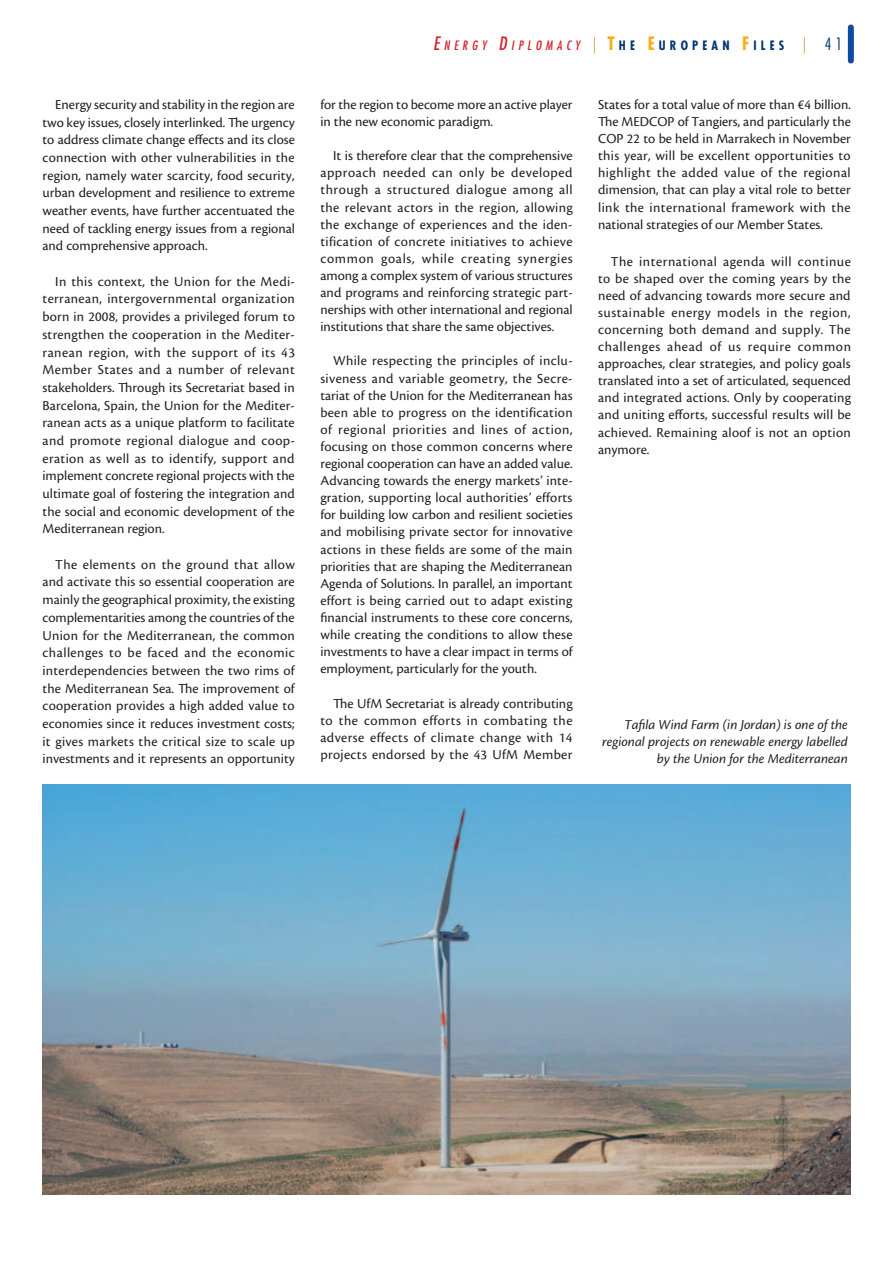
<style>
.page{position:relative;width:893px;height:1263px;background:#fff}
.page>*{position:absolute;margin:0;border:0;box-sizing:border-box;transform-origin:0 0}
.t1{font:14.25px/17.1px "Cronos Pro";color:#231f20;text-align:justify}
.t2{font:italic 14.25px/17.1px "Cronos Pro";color:#231f20;text-align:right}
.t3{font:italic condensed 12.6px "Futura Std";letter-spacing:.33em;color:#d1232a}
.s1{font-size:18px}
.s2{font-weight:300;font-style:normal;font-size:16.5px;color:#d78c37}
.s3{font-weight:700;font-style:normal;font-size:18px;color:#faad19}
.s4{font-weight:700;font-style:normal;color:#013672}
.s5{font-weight:300;font-style:normal;font-size:16.5px;color:#013672}
</style>
<div class="page">
<img style="left:43px;top:784px;width:807px;height:411px">
<div style="left:848px;top:27px;width:6px;height:34px;background:#0d4da1"></div>
<p class="t1" style="left:43px;top:96px;width:254px;line-height:17.7px;text-indent:13px">Energy security and stability in the region are two key issues, closely interlinked. The urgency to address climate change effects and its close connection with other vulnerabilities in the region, namely water scarcity, food security, urban development and resilience to extreme weather events, have further accentuated the need of tackling energy issues from a regional and comprehensive approach.</p>
<p class="t1" style="left:43px;top:273px;width:254px;line-height:17.7px;text-indent:13px">In this context, the Union for the Medi&shy;terranean, intergovernmental organization born in 2008, provides a privileged forum to strengthen the cooperation in the Mediter&shy;ranean region, with the support of its 43<br>Member States and a number of relevant stakeholders. Through its Secretariat based in Barcelona, Spain, the Union for the Mediter&shy;ranean acts as a unique platform to facilitate and promote regional dialogue and coop&shy;eration as well as to identify, support and implement concrete regional projects with the ultimate goal of fostering the integration and the social and economic development of the Mediterranean region.</p>
<p class="t1" style="left:43px;top:555px;width:254px;line-height:17.7px;text-indent:13px">The elements on the ground that allow and activate this so essential cooperation are mainly the geographical proximity, the existing complementarities among the countries of the Union for the Mediterranean, the common challenges to be faced and the economic interdependencies between the two rims of the Mediterranean Sea. The improvement of cooperation provides a high added value to economies since it reduces investment costs; it gives markets the critical size to scale up investments and it represents an opportunity</p>
<p class="t3" style="left:433px;top:38px;width:411px"><span class="s1">E</span>NERGY <span class="s1">D</span>IPLOMACY <span class="s2">|</span> <span class="s3">T</span><span class="s4">HE</span> <span class="s3">E</span> <span class="s4">UROPEAN</span> <span class="s3">F</span><span class="s4">ILES</span> <span class="s2">|</span> <span class="s5">41</span></p>
<p class="t1" style="left:320px;top:96px;width:254px">for the region to become more an active player in the new economic paradigm.</p>
<p class="t1" style="left:320px;top:147px;width:254px;text-indent:13px">It is therefore clear that the comprehensive approach needed can only be developed through a structured dialogue among all the relevant actors in the region, allowing the exchange of experiences and the iden&shy;tification of concrete initiatives to achieve common goals, while creating synergies among a complex system of various structures and programs and reinforcing strategic part&shy;nerships with other international and regional institutions that share the same objectives.</p>
<p class="t1" style="left:320px;top:352px;width:254px;text-indent:13px">While respecting the principles of inclu&shy;siveness and variable geometry, the Secre&shy;tariat of the Union for the Mediterranean has been able to progress on the identification of regional priorities and lines of action, focusing on those common concerns where regional cooperation can have an added value.<br>Advancing towards the energy markets’ inte&shy;gration, supporting local authorities’ efforts for building low carbon and resilient societies and mobilising private sector for innovative actions in these fields are some of the main priorities that are shaping the Mediterranean Agenda of Solutions. In parallel, an important effort is being carried out to adapt existing financial instruments to these core concerns, while creating the conditions to allow these investments to have a clear impact in terms of employment, particularly for the youth.</p>
<p class="t1" style="left:320px;top:694px;width:254px;text-indent:13px">The UfM Secretariat is already contributing to the common efforts in combating the adverse effects of climate change with 14 projects endorsed by the 43 UfM Member</p>
<p class="t1" style="left:598px;top:96px;width:254px">States for a total value of more than €4 billion.<br>The MEDCOP of Tangiers, and particularly the COP 22 to be held in Marrakech in November this year, will be excellent opportunities to highlight the added value of the regional dimension, that can play a vital role to better link the international framework with the national strategies of our Member States.</p>
<p class="t1" style="left:598px;top:253px;width:254px;text-indent:13px">The international agenda will continue to be shaped over the coming years by the need of advancing towards more secure and sustainable energy models in the region, concerning both demand and supply. The challenges ahead of us require common approaches, clear strategies, and policy goals translated into a set of articulated, sequenced and integrated actions. Only by cooperating and uniting efforts, successful results will be achieved. Remaining aloof is not an option anymore.</p>
<p class="t2" style="left:602px;top:716px;width:247px">Tafila Wind Farm (in Jordan) is one of the regional projects on renewable energy labelled by the Union for the Mediterranean</p>
</div>
